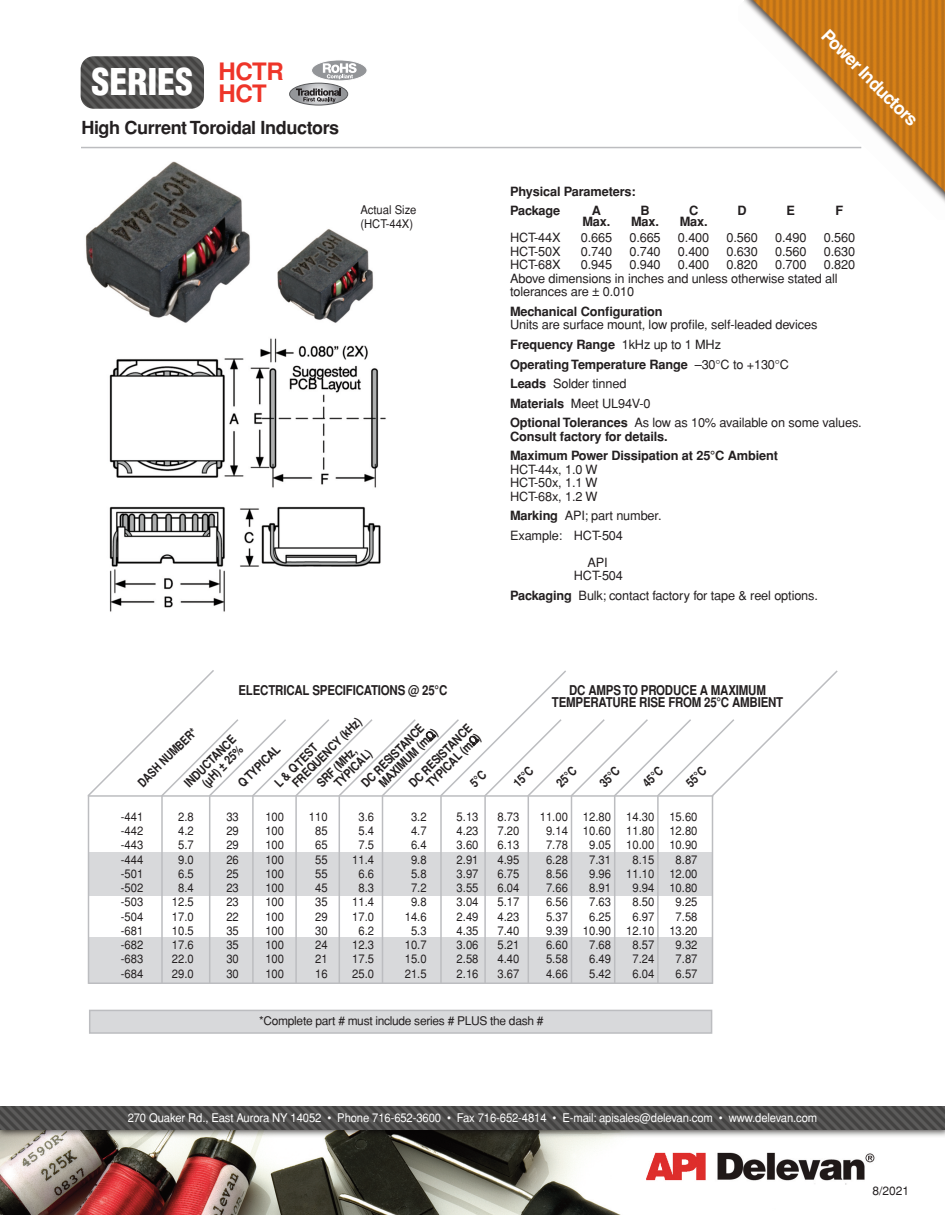
<style>
.page{position:relative;width:945px;height:1215px;background:#fff}
.page>*{position:absolute;margin:0;border:0;box-sizing:border-box;transform-origin:0 0}
.t1{font:900 condensed 36px "Helvetica";color:#fff}
.t2{font:700 24px "Helvetica";color:#ee3529}
.t3{font:700 18px "Helvetica";letter-spacing:-.02em;color:#231f20}
.t4{font:700 17.55px "Helvetica";color:#fff}
.t5{font:700 13.5px/12.5px "Helvetica";letter-spacing:-.015em;color:#231f20;text-align:center;scale:.85 1}
.t6{font:12.75px/19.5px "Helvetica";letter-spacing:-.01em;color:#231f20}
.t7{font:700 12.75px/19.5px "Helvetica";letter-spacing:-.01em;color:#231f20}
.t8{font:700 12.3px/12.3px "Helvetica";color:#231f20;scale:.85 1}
.t9{font:700 12.3px "Helvetica";color:#231f20;scale:.8 1}
.t10{font:12px/14.2px "Helvetica";color:#231f20;text-align:center;scale:.94 1}
.t11{font:12px "Helvetica";letter-spacing:-.01em;color:#fff;scale:.94 1}
.t12{font:12px "Helvetica";letter-spacing:-.025em;color:#231f20}
.t13{font:12px "Helvetica";color:#231f20}
.s1{font-weight:700}
</style>
<div class="page">
<img style="left:82px;top:146px;width:336px;height:466px">
<div style="left:89px;top:937px;width:623px;height:46px;background:#d8d9db"></div>
<img style="left:739px;top:0;width:206px;height:203px">
<div style="left:89px;top:852px;width:623px;height:44px;background:#d8d9db"></div>
<img style="left:81px;top:56px;width:123px;height:53px;border-radius:13px">
<div style="left:312px;top:60px;width:55px;height:21px;background:#939598;border-radius:50%"></div>
<div style="left:311px;top:60px;width:56px;height:21px;border:1px solid #fff;border-radius:50%"></div>
<svg style="left:323px;top:63px;width:34px;height:16px"></svg>
<svg style="left:290px;top:83px;width:58px;height:22px"></svg>
<div style="left:289px;top:83px;width:59px;height:22px;border:1px solid #57585a;border-radius:50%"></div>
<svg style="left:296px;top:89px;width:45px;height:13px"></svg>
<img style="left:0;top:1107px;width:945px;height:108px">
<hr style="left:81px;top:147px;width:780px;height:1px;background:#bcbdc0">
<hr style="left:382px;top:796px;width:1px;height:187px;background:#bcbdc0">
<hr style="left:339px;top:796px;width:1px;height:187px;background:#bcbdc0">
<hr style="left:295px;top:796px;width:2px;height:187px;background:#bcbdc0">
<hr style="left:252px;top:796px;width:2px;height:187px;background:#bcbdc0">
<hr style="left:209px;top:796px;width:1px;height:187px;background:#bcbdc0">
<hr style="left:161px;top:796px;width:2px;height:187px;background:#bcbdc0">
<hr style="left:484px;top:796px;width:2px;height:187px;background:#bcbdc0">
<hr style="left:528px;top:796px;width:1px;height:187px;background:#bcbdc0">
<hr style="left:571px;top:796px;width:1px;height:187px;background:#bcbdc0">
<hr style="left:614px;top:796px;width:1px;height:187px;background:#bcbdc0">
<hr style="left:657px;top:796px;width:2px;height:187px;background:#bcbdc0">
<hr style="left:88px;top:795px;width:1px;height:189px;background:#bcbdc0">
<hr style="left:440px;top:796px;width:2px;height:187px;background:#bcbdc0">
<hr style="left:712px;top:796px;width:1px;height:188px;background:#bcbdc0">
<hr style="left:88px;top:982px;width:625px;height:2px;background:#bcbdc0">
<div style="left:90px;top:1010px;width:621px;height:22px;background:#d8d9db"></div>
<div style="left:89px;top:1010px;width:623px;height:24px;border:2px solid #bcbdc0"></div>
<svg style="left:87px;top:670px;width:751px;height:128px"></svg>
<h1 class="t1" style="left:91px;top:62px;width:194px">SERIES <sup>HCTR</sup></h1>
<h2 class="t2" style="left:219px;top:80px;width:50px">HCT</h2>
<h3 class="t3" style="left:81px;top:118px;width:259px">High Current Toroidal Inductors</h3>
<p class="t10" style="left:360px;top:203px;width:61px;line-height:13.5px;text-align:left">Actual Size (HCT-44X)</p>
<h3 class="t4" style="left:832px;top:25px;width:130px;rotate:45deg">Power Inductors</h3>
<p class="t7" style="left:510px;top:182px;width:127px">Physical Parameters:<br>Package</p>
<p class="t7" style="left:592px;top:201px;width:11px">A</p>
<p class="t7" style="left:640px;top:201px;width:11px">B</p>
<p class="t7" style="left:689px;top:201px;width:11px">C</p>
<p class="t7" style="left:738px;top:201px;width:11px">D</p>
<p class="t7" style="left:787px;top:201px;width:10px">E</p>
<p class="t7" style="left:836px;top:201px;width:9px">F</p>
<p class="t7" style="left:583px;top:212px;width:29px">Max.</p>
<p class="t7" style="left:631px;top:212px;width:29px">Max.</p>
<p class="t7" style="left:680px;top:212px;width:29px">Max.</p>
<p class="t6" style="left:510px;top:228px;width:52px">HCT-44X</p>
<p class="t6" style="left:581px;top:228px;width:33px">0.665</p>
<p class="t6" style="left:629px;top:228px;width:33px">0.665</p>
<p class="t6" style="left:678px;top:228px;width:33px">0.400</p>
<p class="t6" style="left:727px;top:228px;width:33px">0.560</p>
<p class="t6" style="left:775px;top:228px;width:33px">0.490</p>
<p class="t6" style="left:824px;top:228px;width:33px">0.560</p>
<p class="t6" style="left:510px;top:242px;width:52px">HCT-50X</p>
<p class="t6" style="left:581px;top:242px;width:33px">0.740</p>
<p class="t6" style="left:629px;top:242px;width:33px">0.740</p>
<p class="t6" style="left:678px;top:242px;width:33px">0.400</p>
<p class="t6" style="left:727px;top:242px;width:33px">0.630</p>
<p class="t6" style="left:775px;top:242px;width:33px">0.560</p>
<p class="t6" style="left:824px;top:242px;width:33px">0.630</p>
<p class="t6" style="left:510px;top:255px;width:52px">HCT-68X</p>
<p class="t6" style="left:581px;top:255px;width:33px">0.945</p>
<p class="t6" style="left:629px;top:255px;width:33px">0.940</p>
<p class="t6" style="left:678px;top:255px;width:33px">0.400</p>
<p class="t6" style="left:727px;top:255px;width:33px">0.820</p>
<p class="t6" style="left:775px;top:255px;width:33px">0.700</p>
<p class="t6" style="left:510px;top:258px;width:347px;line-height:13.5px;text-indent:314px">0.820<br>Above dimensions in inches and unless otherwise stated all tolerances are ± 0.010</p>
<p class="t7" style="left:510px;top:302px;width:154px">Mechanical Configuration</p>
<p class="t6" style="left:510px;top:315px;width:353px">Units are surface mount, low profile, self-leaded devices <span class="s1">Frequency Range</span> 1kHz up to 1 MHz<br><span class="s1">Operating Temperature Range</span> –30°C to +130°C<br><span class="s1">Leads</span> Solder tinned<br><span class="s1">Materials</span> Meet UL94V-0<br><span class="s1">Optional Tolerances</span> As low as 10% available on some values.</p>
<p class="t7" style="left:510px;top:427px;width:269px">Consult factory for details.<br>Maximum Power Dissipation at 25°C Ambient</p>
<p class="t6" style="left:510px;top:463px;width:89px;line-height:13.5px;text-align:justify">HCT-44x, 1.0 W HCT-50x, 1.1 W HCT-68x, 1.2 W</p>
<p class="t6" style="left:510px;top:506px;width:153px"><span class="s1">Marking</span> API; part number.<br>Example: HCT-504</p>
<p class="t6" style="left:574px;top:556px;width:51px;line-height:13.5px;text-align:center">API<br>HCT-504</p>
<p class="t6" style="left:510px;top:586px;width:309px"><span class="s1">Packaging</span> Bulk; contact factory for tape &amp; reel options.</p>
<p class="t5" style="left:239px;top:684px;width:247px">ELECTRICAL SPECIFICATIONS @ 25°C</p>
<p class="t5" style="left:552px;top:684px;width:274px">DC AMPS TO PRODUCE A MAXIMUM<br>TEMPERATURE RISE FROM 25°C AMBIENT</p>
<p class="t8" style="left:182px;top:781px;width:80px;text-align:right;rotate:-45deg">INDUCTANCE (µH) ± 25%</p>
<p class="t8" style="left:281px;top:772px;width:110px;text-indent:-12px;rotate:-45deg">L &amp; QTEST<br>FREQUENCY (kHz)</p>
<p class="t8" style="left:368px;top:772px;width:92px;text-indent:-12px;rotate:-45deg">DC RESISTANCE<br>MAXIMUM (m )</p>
<p class="t8" style="left:407px;top:781px;width:99px;text-align:right;rotate:-45deg">DC RESISTANCE<br>TYPICAL (m )</p>
<p class="t9" style="left:135px;top:780px;width:99px;rotate:-45deg">DASH NUMBER*</p>
<p class="t8" style="left:236px;top:781px;width:65px;rotate:-45deg">Q TYPICAL</p>
<p class="t8" style="left:323px;top:772px;width:57px;text-indent:-12px;rotate:-45deg">SRF (MHz,<br>TYPICAL)</p>
<p class="t8" style="left:511px;top:781px;width:29px;rotate:-45deg">15°C</p>
<p class="t8" style="left:554px;top:781px;width:29px;rotate:-45deg">25°C</p>
<p class="t8" style="left:597px;top:781px;width:29px;rotate:-45deg">35°C</p>
<p class="t8" style="left:641px;top:781px;width:29px;rotate:-45deg">45°C</p>
<p class="t8" style="left:684px;top:781px;width:29px;rotate:-45deg">55°C</p>
<p class="t10" style="left:121px;top:810px;width:25px;text-align:justify">-441 -442 -443 -444 -501 -502 -503 -504 -681 -682 -683 -684</p>
<p class="t10" style="left:172px;top:810px;width:25px">2.8<br>4.2<br>5.7<br>9.0<br>6.5<br>8.4<br>12.5<br>17.0<br>10.5<br>17.6<br>22.0<br>29.0</p>
<p class="t10" style="left:226px;top:810px;width:15px;text-align:justify">33<br>29<br>29<br>26<br>25<br>23<br>23<br>22<br>35<br>35<br>30<br>30</p>
<p class="t10" style="left:265px;top:810px;width:21px;text-align:justify">100<br>100<br>100<br>100<br>100<br>100<br>100<br>100<br>100<br>100<br>100<br>100</p>
<p class="t10" style="left:309px;top:810px;width:21px">110<br>85<br>65<br>55<br>55<br>45<br>35<br>29<br>30<br>24<br>21<br>16</p>
<p class="t10" style="left:352px;top:810px;width:25px">3.6<br>5.4<br>7.5<br>11.4<br>6.6<br>8.3<br>11.4<br>17.0<br>6.2<br>12.3<br>17.5<br>25.0</p>
<p class="t10" style="left:405px;top:810px;width:25px">3.2<br>4.7<br>6.4<br>9.8<br>5.8<br>7.2<br>9.8<br>14.6<br>5.3<br>10.7<br>15.0<br>21.5</p>
<p class="t10" style="left:457px;top:810px;width:25px;text-align:justify">5.13<br>4.23<br>3.60<br>2.91<br>3.97<br>3.55<br>3.04<br>2.49<br>4.35<br>3.06<br>2.58<br>2.16</p>
<p class="t10" style="left:498px;top:810px;width:25px;text-align:justify">8.73<br>7.20<br>6.13<br>4.95<br>6.75<br>6.04<br>5.17<br>4.23<br>7.40<br>5.21<br>4.40<br>3.67</p>
<p class="t10" style="left:540px;top:810px;width:31px">11.00<br>9.14<br>7.78<br>6.28<br>8.56<br>7.66<br>6.56<br>5.37<br>9.39<br>6.60<br>5.58<br>4.66</p>
<p class="t10" style="left:583px;top:810px;width:31px">12.80<br>10.60<br>9.05<br>7.31<br>9.96<br>8.91<br>7.63<br>6.25<br>10.90<br>7.68<br>6.49<br>5.42</p>
<p class="t10" style="left:626px;top:810px;width:31px">14.30<br>11.80<br>10.00<br>8.15<br>11.10<br>9.94<br>8.50<br>6.97<br>12.10<br>8.57<br>7.24<br>6.04</p>
<p class="t10" style="left:669px;top:810px;width:31px">15.60<br>12.80<br>10.90<br>8.87<br>12.00<br>10.80<br>9.25<br>7.58<br>13.20<br>9.32<br>7.87<br>6.57</p>
<p class="t12" style="left:259px;top:1014px;width:286px">*Complete part # must include series # PLUS the dash #</p>
<p class="t11" style="left:128px;top:1111px;width:735px">270 Quaker Rd., East Aurora NY 14052 • Phone 716-652-3600 • Fax 716-652-4814 • E-mail: apisales@delevan.com • www.delevan.com</p>
<p class="t13" style="left:872px;top:1184px;width:38px">8/2021</p>
</div>
